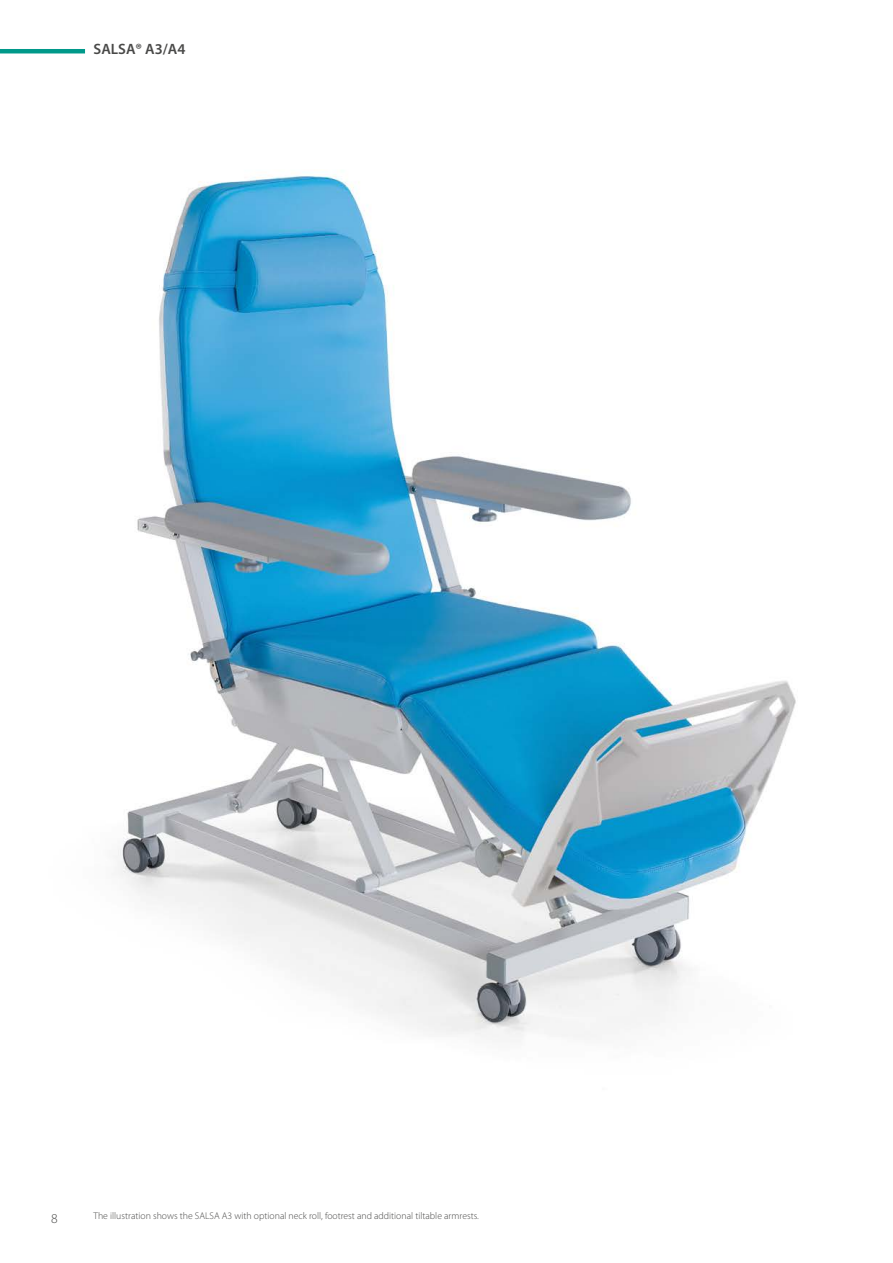
<style>
.page{position:relative;width:893px;height:1263px;background:#fff}
.page>*{position:absolute;margin:0;border:0;box-sizing:border-box;transform-origin:0 0}
.t1{font:600 15px "Myriad Pro";color:#494948}
.t2{font:300 13.5px "Myriad Pro";color:#494948}
.t3{font:300 9.75px "Myriad Pro";color:#494948}
</style>
<div class="page">
<hr style="left:0;top:49px;width:85px;height:4px;background:#00998a">
<img style="left:115px;top:175px;width:681px;height:862px">
<h1 class="t1" style="left:94px;top:39px;width:93px">SALSA® A3/A4</h1>
<h2 class="t2" style="left:51px;top:1210px;width:8px">8</h2>
<p class="t3" style="left:94px;top:1210px;width:387px">The illustration shows the SALSA A3 with optional neck roll, footrest and additional tiltable armrests.</p>
</div>
